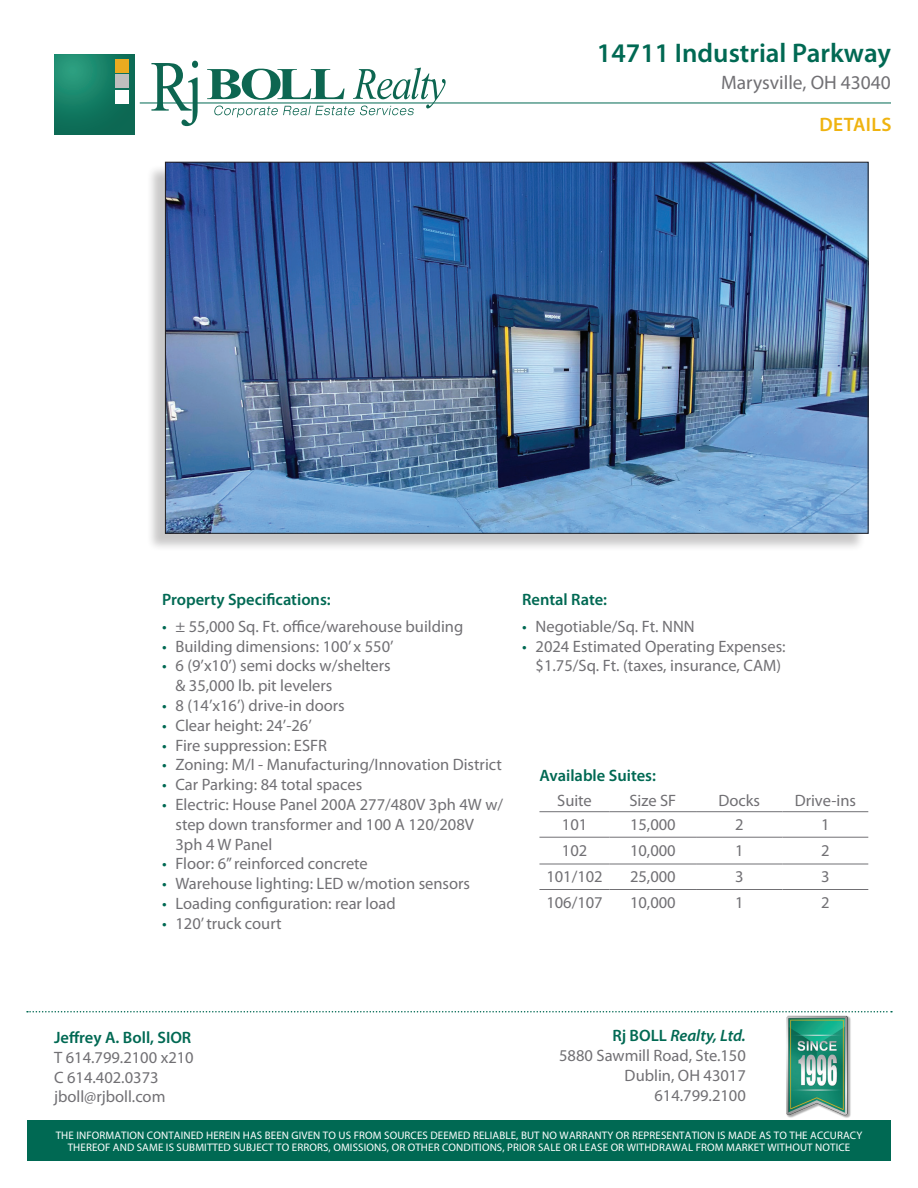
<style>
.page{position:relative;width:918px;height:1188px;background:#fff}
.page>*{position:absolute;margin:0;border:0;box-sizing:border-box;transform-origin:0 0}
.t1{font:600 27px "Myriad Pro";color:#006953}
.t2{font:19.5px "Myriad Pro";color:#717074}
.t3{font:600 19.5px "Myriad Pro";letter-spacing:.02em;color:#efb310}
.t4{font:16.5px/19.8px "Myriad Pro";color:#717074}
.t5{font:600 16.5px "Myriad Pro";color:#006953}
.t6{font:10.95px/12.5px "Myriad Pro";letter-spacing:.01em;color:#fff;text-align:center}
.s1{color:#006953}
.s2{font-weight:600;color:#006953}
.s3{font-weight:600;font-style:italic;color:#006953}
</style>
<div class="page">
<div style="left:146px;top:164px;width:720px;height:388px;background:#231f20;opacity:.25"></div>
<img style="left:167px;top:164px;width:699px;height:368px">
<img style="left:772px;top:1012px;width:115px;height:106px">
<hr style="left:539px;top:811px;width:71px;height:1px;background:#717074">
<hr style="left:610px;top:811px;width:86px;height:1px;background:#717074">
<hr style="left:696px;top:811px;width:86px;height:1px;background:#717074">
<hr style="left:782px;top:811px;width:86px;height:1px;background:#717074">
<hr style="left:539px;top:837px;width:71px;height:1px;background:#717074">
<hr style="left:610px;top:837px;width:86px;height:1px;background:#717074">
<hr style="left:696px;top:837px;width:86px;height:1px;background:#717074">
<hr style="left:782px;top:837px;width:86px;height:1px;background:#717074">
<hr style="left:539px;top:864px;width:71px;height:1px;background:#717074">
<hr style="left:610px;top:864px;width:86px;height:1px;background:#717074">
<hr style="left:696px;top:864px;width:86px;height:1px;background:#717074">
<hr style="left:782px;top:864px;width:86px;height:1px;background:#717074">
<hr style="left:539px;top:889px;width:71px;height:1px;background:#717074">
<hr style="left:610px;top:889px;width:86px;height:1px;background:#717074">
<hr style="left:696px;top:889px;width:86px;height:1px;background:#717074">
<hr style="left:782px;top:889px;width:86px;height:1px;background:#717074">
<div style="left:27px;top:1120px;width:864px;height:41px;background:#006953"></div>
<svg style="left:27px;top:1011px;width:865px;height:1px"></svg>
<hr style="left:140px;top:102px;width:751px;height:1px;background:#006953">
<svg style="left:54px;top:54px;width:81px;height:81px;background:#187d64"></svg>
<div style="left:116px;top:60px;width:13px;height:13px;background:#eaab20"></div>
<div style="left:116px;top:75px;width:13px;height:13px;background:#bfbebe"></div>
<div style="left:116px;top:90px;width:13px;height:13px;background:#fff"></div>
<svg style="left:151px;top:61px;width:47px;height:65px"></svg>
<svg style="left:207px;top:68px;width:239px;height:49px"></svg>
<h1 class="t1" style="left:597px;top:36px;width:296px">14711 Industrial Parkway</h1>
<p class="t2" style="left:721px;top:71px;width:171px">Marysville, OH 43040</p>
<p class="t3" style="left:820px;top:112px;width:73px">DETAILS</p>
<p class="t5" style="left:162px;top:589px;width:170px">Property Specifications:</p>
<p class="t4" style="left:162px;top:616px;width:303px"><span class="s1">•</span> ± 55,000 Sq. Ft. office/warehouse building</p>
<p class="t4" style="left:162px;top:636px;width:233px"><span class="s1">•</span> Building dimensions: 100’ x 550’</p>
<p class="t4" style="left:175px;top:656px;width:217px;text-indent:-13px"><span class="s1">•</span> 6 (9’x10’) semi docks w/shelters &amp; 35,000 lb. pit levelers</p>
<p class="t4" style="left:162px;top:695px;width:184px"><span class="s1">•</span> 8 (14’x16’) drive-in doors</p>
<p class="t4" style="left:162px;top:715px;width:151px"><span class="s1">•</span> Clear height: 24’-26’</p>
<p class="t4" style="left:162px;top:735px;width:167px"><span class="s1">•</span> Fire suppression: ESFR</p>
<p class="t4" style="left:162px;top:755px;width:341px"><span class="s1">•</span> Zoning: M/I - Manufacturing/Innovation District</p>
<p class="t4" style="left:162px;top:775px;width:202px"><span class="s1">•</span> Car Parking: 84 total spaces</p>
<p class="t4" style="left:175px;top:794px;width:329px;text-indent:-13px"><span class="s1">•</span> Electric: House Panel 200A 277/480V 3ph 4W w/ step down transformer and 100 A 120/208V<br>3ph 4 W Panel</p>
<p class="t4" style="left:162px;top:854px;width:207px"><span class="s1">•</span> Floor: 6” reinforced concrete</p>
<p class="t4" style="left:162px;top:874px;width:310px"><span class="s1">•</span> Warehouse lighting: LED w/motion sensors</p>
<p class="t4" style="left:162px;top:893px;width:235px"><span class="s1">•</span> Loading configuration: rear load</p>
<p class="t4" style="left:162px;top:913px;width:121px"><span class="s1">•</span> 120’ truck court</p>
<p class="t5" style="left:522px;top:589px;width:87px">Rental Rate:</p>
<p class="t4" style="left:522px;top:616px;width:174px"><span class="s1">•</span> Negotiable/Sq. Ft. NNN</p>
<p class="t4" style="left:522px;top:636px;width:265px;text-align:center"><span class="s1">•</span> 2024 Estimated Operating Expenses: $1.75/Sq. Ft. (taxes, insurance, CAM)</p>
<p class="t5" style="left:539px;top:765px;width:118px">Available Suites:</p>
<p class="t4" style="left:557px;top:790px;width:36px">Suite</p>
<p class="t4" style="left:629px;top:790px;width:48px">Size SF</p>
<p class="t4" style="left:718px;top:790px;width:43px">Docks</p>
<p class="t4" style="left:795px;top:790px;width:63px">Drive-ins</p>
<p class="t4" style="left:562px;top:814px;width:27px">101</p>
<p class="t4" style="left:630px;top:814px;width:47px">15,000</p>
<p class="t4" style="left:735px;top:814px;width:10px">2</p>
<p class="t4" style="left:821px;top:814px;width:10px">1</p>
<p class="t4" style="left:562px;top:840px;width:27px">102</p>
<p class="t4" style="left:630px;top:840px;width:47px">10,000</p>
<p class="t4" style="left:735px;top:840px;width:10px">1</p>
<p class="t4" style="left:821px;top:840px;width:10px">2</p>
<p class="t4" style="left:546px;top:867px;width:58px">101/102</p>
<p class="t4" style="left:630px;top:867px;width:47px">25,000</p>
<p class="t4" style="left:735px;top:867px;width:10px">3</p>
<p class="t4" style="left:821px;top:867px;width:10px">3</p>
<p class="t4" style="left:546px;top:892px;width:58px">106/107</p>
<p class="t4" style="left:630px;top:892px;width:47px">10,000</p>
<p class="t4" style="left:735px;top:892px;width:10px">1</p>
<p class="t4" style="left:821px;top:892px;width:10px">2</p>
<p class="t5" style="left:54px;top:1027px;width:139px">Jeffrey A. Boll, SIOR</p>
<p class="t4" style="left:54px;top:1047px;width:141px">T 614.799.2100 x210<br>C 614.402.0373 jboll@rjboll.com</p>
<p class="t4" style="left:559px;top:1026px;width:188px;text-align:right"><span class="s2">Rj BOLL</span> <span class="s3">Realty, Ltd.<br></span>5880 Sawmill Road, Ste.150<br>Dublin, OH 43017<br>614.799.2100</p>
<p class="t6" style="left:56px;top:1129px;width:808px">THE INFORMATION CONTAINED HEREIN HAS BEEN GIVEN TO US FROM SOURCES DEEMED RELIABLE, BUT NO WARRANTY OR REPRESENTATION IS MADE AS TO THE ACCURACY<br>THEREOF AND SAME IS SUBMITTED SUBJECT TO ERRORS, OMISSIONS, OR OTHER CONDITIONS, PRIOR SALE OR LEASE OR WITHDRAWAL FROM MARKET WITHOUT NOTICE</p>
</div>
